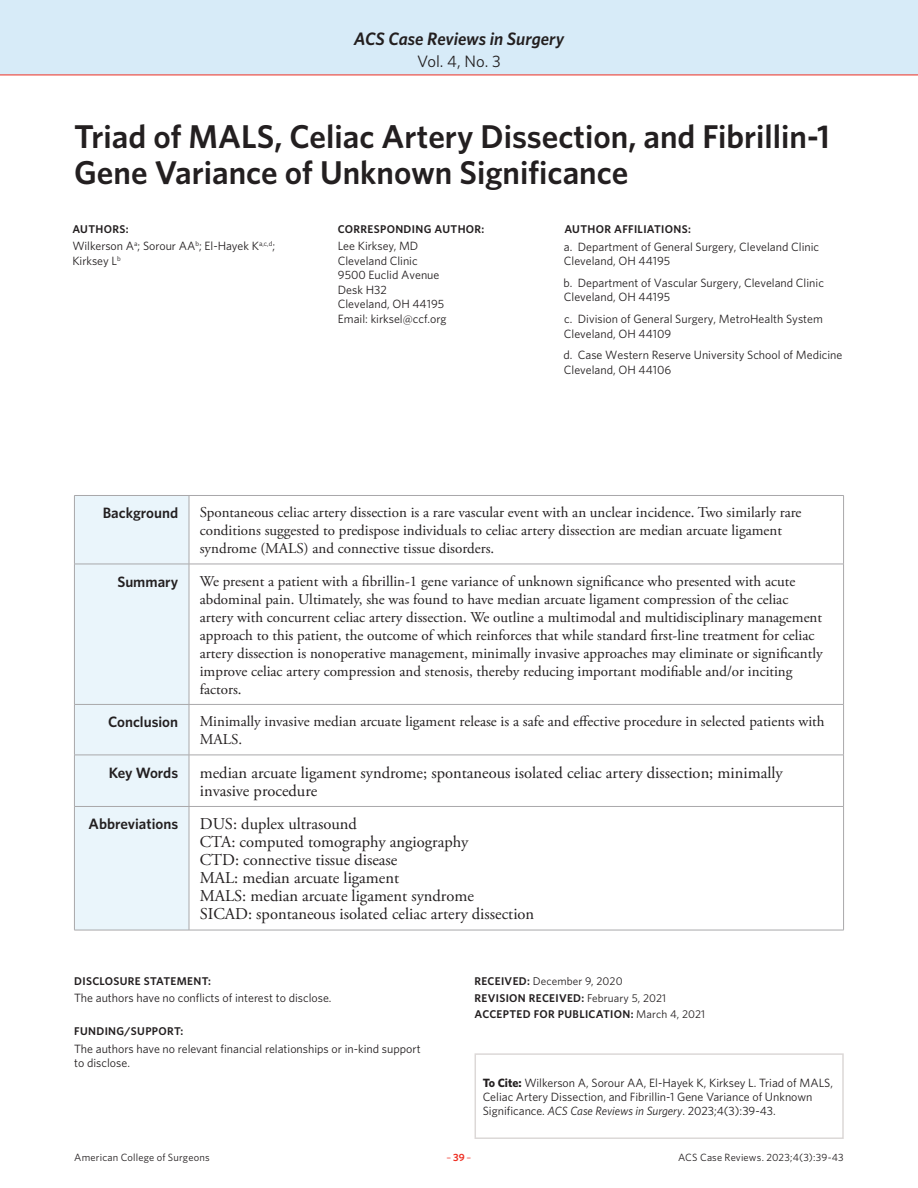
<style>
.page{position:relative;width:918px;height:1188px;background:#fff}
.page>*{position:absolute;margin:0;border:0;box-sizing:border-box;transform-origin:0 0}
.Article_Title{font:600 33px/36px "Whitney";color:#231f20}
.t1{font:italic 600 18px "Whitney";letter-spacing:-.005em;color:#231f20}
.Chart_Body{font:16.5px/18px "Adobe Garamond Pro";color:#231f20}
.t2{font:16.5px "Whitney";color:#231f20}
.Chart_Body-2{font:15px/18px "Adobe Garamond Pro";color:#231f20}
.Chart_Head{font:600 15px "Whitney";color:#231f20}
.Authors_Body{font:12px/14.5px "Whitney";color:#231f20}
.Article_Body_no_indent{font:12px/14.4px "Whitney";color:#231f20}
.Authors_Head{font:600 11.25px "Whitney";letter-spacing:.03em;color:#231f20}
.Authors_Head-2{font:11.25px "Whitney";letter-spacing:.01em;color:#231f20}
.Authors_Body-2{font:600 11.25px "Whitney";letter-spacing:.03em;color:#231f20}
.t3{font:10.5px "Whitney";letter-spacing:.02em;color:#231f20}
.t4{font:10.5px "Whitney";color:#ee2e22}
.s1{font-weight:600}
.s2{font-weight:400}
.s3{font-weight:700}
.s4{font-style:italic}
</style>
<div class="page">
<div style="left:0;top:0;width:918px;height:75px;background:#d7ebf8"></div>
<hr style="left:0;top:75px;width:918px;height:1px;background:#ee2e22">
<div style="left:75px;top:496px;width:114px;height:434px;background:#eaf5fb"></div>
<hr style="left:74px;top:495px;width:115px;height:1px;background:#a9a8aa">
<hr style="left:74px;top:496px;width:1px;height:68px;background:#a9a8aa">
<hr style="left:189px;top:495px;width:655px;height:1px;background:#a9a8aa">
<hr style="left:189px;top:496px;width:1px;height:68px;background:#a9a8aa">
<hr style="left:843px;top:496px;width:1px;height:68px;background:#a9a8aa">
<hr style="left:74px;top:564px;width:115px;height:1px;background:#a9a8aa">
<hr style="left:74px;top:564px;width:1px;height:140px;background:#a9a8aa">
<hr style="left:189px;top:564px;width:655px;height:1px;background:#a9a8aa">
<hr style="left:189px;top:564px;width:1px;height:140px;background:#a9a8aa">
<hr style="left:843px;top:564px;width:1px;height:140px;background:#a9a8aa">
<hr style="left:74px;top:704px;width:115px;height:1px;background:#a9a8aa">
<hr style="left:74px;top:705px;width:1px;height:50px;background:#a9a8aa">
<hr style="left:189px;top:704px;width:655px;height:1px;background:#a9a8aa">
<hr style="left:189px;top:705px;width:1px;height:50px;background:#a9a8aa">
<hr style="left:843px;top:705px;width:1px;height:50px;background:#a9a8aa">
<hr style="left:74px;top:755px;width:115px;height:1px;background:#a9a8aa">
<hr style="left:74px;top:755px;width:1px;height:51px;background:#a9a8aa">
<hr style="left:189px;top:755px;width:655px;height:1px;background:#a9a8aa">
<hr style="left:189px;top:755px;width:1px;height:51px;background:#a9a8aa">
<hr style="left:843px;top:755px;width:1px;height:51px;background:#a9a8aa">
<hr style="left:74px;top:806px;width:115px;height:1px;background:#a9a8aa">
<hr style="left:74px;top:807px;width:1px;height:123px;background:#a9a8aa">
<hr style="left:189px;top:806px;width:655px;height:1px;background:#a9a8aa">
<hr style="left:189px;top:807px;width:1px;height:123px;background:#a9a8aa">
<hr style="left:843px;top:807px;width:1px;height:123px;background:#a9a8aa">
<hr style="left:74px;top:930px;width:115px;height:1px;background:#a9a8aa">
<hr style="left:189px;top:930px;width:655px;height:1px;background:#a9a8aa">
<div style="left:475px;top:1053px;width:369px;height:86px;border:2px solid #dcd8d7"></div>
<p class="t1" style="left:354px;top:26px;width:212px">ACS Case Reviews in Surgery</p>
<p class="t2" style="left:417px;top:50px;width:85px">Vol. 4, No. 3</p>
<p class="Article_Title" style="left:74px;top:118px;width:757px">Triad of MALS, Celiac Artery Dissection, and Fibrillin-1<br>Gene Variance of Unknown Significance</p>
<p class="Authors_Head" style="left:72px;top:221px;width:58px">AUTHORS:</p>
<p class="Authors_Head" style="left:564px;top:221px;width:128px">AUTHOR AFFILIATIONS:</p>
<p class="Authors_Body" style="left:72px;top:239px;width:204px">Wilkerson A<sup>a</sup>; Sorour AA<sup>b</sup>; El-Hayek K<sup>a,c,d</sup>;<br>Kirksey L<sup>b</sup></p>
<p class="Authors_Body-2" style="left:338px;top:221px;width:148px">CORRESPONDING AUTHOR:</p>
<p class="Authors_Body" style="left:338px;top:239px;width:110px">Lee Kirksey, MD<br>Cleveland Clinic<br>9500 Euclid Avenue<br>Desk H32<br>Cleveland, OH 44195<br>Email: kirksel@ccf.org</p>
<p class="Authors_Body" style="left:564px;top:239px;width:257px;line-height:14.1px">a. Department of General Surgery, Cleveland Clinic<br>Cleveland, OH 44195</p>
<p class="Authors_Body" style="left:563px;top:276px;width:262px;line-height:14.1px">b. Department of Vascular Surgery, Cleveland Clinic<br>Cleveland, OH 44195</p>
<p class="Authors_Body" style="left:564px;top:312px;width:261px;line-height:14.1px">c. Division of General Surgery, MetroHealth System<br>Cleveland, OH 44109</p>
<p class="Authors_Body" style="left:563px;top:348px;width:280px">d. Case Western Reserve University School of Medicine<br>Cleveland, OH 44106</p>
<p class="Chart_Head" style="left:103px;top:503px;width:77px">Background</p>
<p class="Chart_Body-2" style="left:200px;top:504px;width:603px">Spontaneous celiac artery dissection is a rare vascular event with an unclear incidence. Two similarly rare conditions suggested to predispose individuals to celiac artery dissection are median arcuate ligament syndrome (MALS) and connective tissue disorders.</p>
<p class="Chart_Head" style="left:117px;top:572px;width:62px">Summary</p>
<p class="Chart_Body-2" style="left:200px;top:572px;width:624px">We present a patient with a fibrillin-1 gene variance of unknown significance who presented with acute abdominal pain. Ultimately, she was found to have median arcuate ligament compression of the celiac artery with concurrent celiac artery dissection. We outline a multimodal and multidisciplinary management approach to this patient, the outcome of which reinforces that while standard first-line treatment for celiac artery dissection is nonoperative management, minimally invasive approaches may eliminate or significantly improve celiac artery compression and stenosis, thereby reducing important modifiable and/or inciting factors.</p>
<p class="Chart_Head" style="left:108px;top:712px;width:72px">Conclusion</p>
<p class="Chart_Body-2" style="left:200px;top:713px;width:626px">Minimally invasive median arcuate ligament release is a safe and effective procedure in selected patients with<br>MALS.</p>
<p class="Chart_Head" style="left:109px;top:762px;width:71px">Key Words</p>
<p class="Chart_Body" style="left:200px;top:764px;width:584px">median arcuate ligament syndrome; spontaneous isolated celiac artery dissection; minimally invasive procedure</p>
<p class="Chart_Head" style="left:89px;top:814px;width:91px">Abbreviations</p>
<p class="Chart_Body" style="left:200px;top:816px;width:159px">DUS: duplex ultrasound</p>
<p class="Chart_Body" style="left:200px;top:834px;width:270px">CTA: computed tomography angiography</p>
<p class="Chart_Body" style="left:200px;top:852px;width:199px">CTD: connective tissue disease</p>
<p class="Chart_Body" style="left:200px;top:870px;width:201px">MAL: median arcuate ligament</p>
<p class="Chart_Body" style="left:200px;top:888px;width:276px">MALS: median arcuate ligament syndrome</p>
<p class="Chart_Body" style="left:200px;top:906px;width:336px">SICAD: spontaneous isolated celiac artery dissection</p>
<p class="Authors_Head" style="left:74px;top:974px;width:138px">DISCLOSURE STATEMENT:</p>
<p class="Authors_Body" style="left:74px;top:991px;width:259px">The authors have no conflicts of interest to disclose.</p>
<p class="Authors_Head" style="left:74px;top:1024px;width:111px">FUNDING/SUPPORT:</p>
<p class="Article_Body_no_indent" style="left:74px;top:1041px;width:348px">The authors have no relevant financial relationships or in-kind support to disclose.</p>
<p class="Authors_Head-2" style="left:475px;top:974px;width:150px"><span class="s1">RECEIVED:</span> December 9, 2020</p>
<p class="Authors_Head" style="left:475px;top:990px;width:193px">REVISION RECEIVED: <span class="s2">February 5, 2021</span></p>
<p class="Authors_Head" style="left:475px;top:1006px;width:232px">ACCEPTED FOR PUBLICATION: <span class="s2">March 4, 2021</span></p>
<p class="Authors_Body" style="left:483px;top:1075px;width:352px"><span class="s3">To Cite:</span> Wilkerson A, Sorour AA, El-Hayek K, Kirksey L. Triad of MALS,<br>Celiac Artery Dissection, and Fibrillin-1 Gene Variance of Unknown<br>Significance. <span class="s4">ACS Case Reviews in Surgery</span>. 2023;4(3):39-43.</p>
<p class="t3" style="left:74px;top:1150px;width:137px">American College of Surgeons</p>
<p class="t4" style="left:447px;top:1150px;width:26px">–<span class="s1">39</span>–</p>
<p class="t3" style="left:678px;top:1150px;width:167px">ACS Case Reviews. 2023;4(3):39-43</p>
</div>
